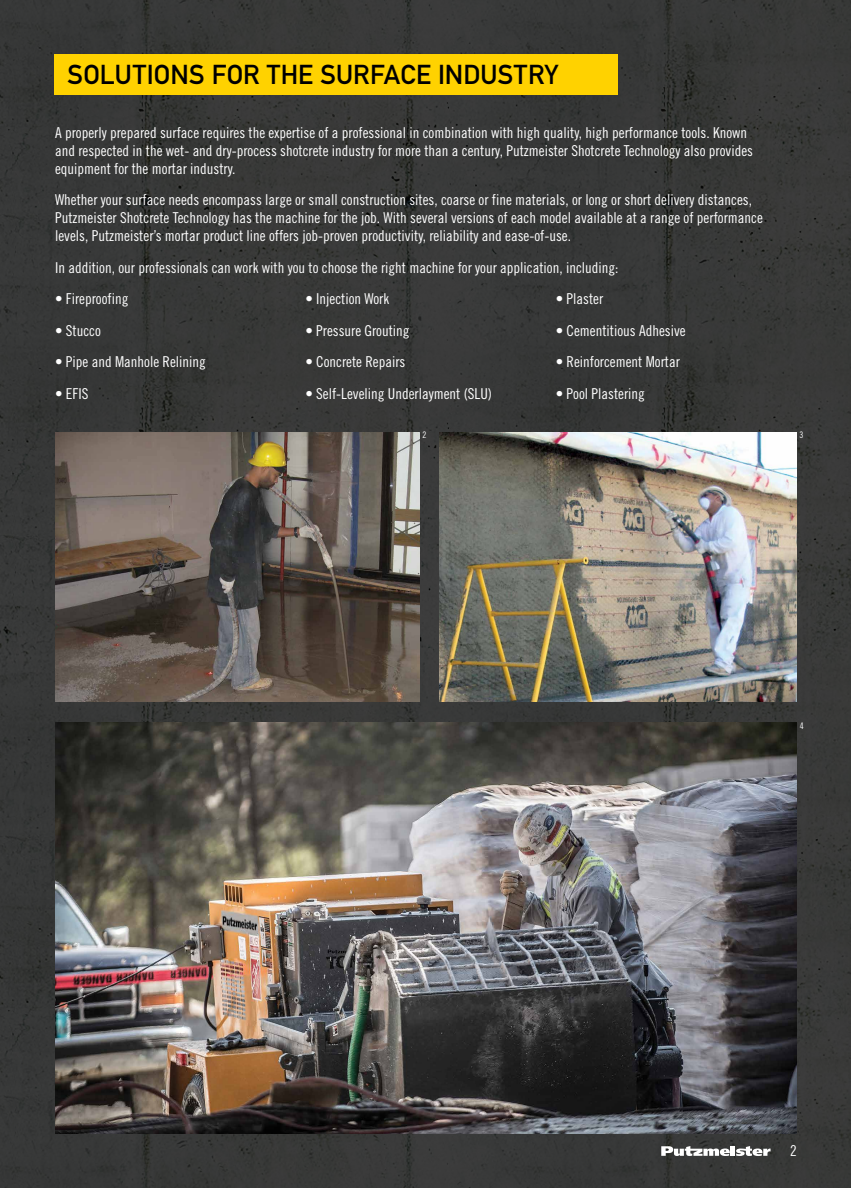
<style>
.page{position:relative;width:851px;height:1188px;background:#fff}
.page>*{position:absolute;margin:0;border:0;box-sizing:border-box;transform-origin:0 0}
.t1{font:27px "DIN Mittelschrift Std";letter-spacing:.005em;color:#000}
.t2{font:15px/18px "Trade Gothic LT Std Cn 18";color:#fff}
.t3{font:9px "Trade Gothic LT Std Cn 18";color:#fff}
</style>
<div class="page">
<img style="left:850px;top:0;width:1px;height:1188px">
<div style="left:0;top:0;width:850px;height:1188px;background:#373838"></div>
<div style="left:54px;top:54px;width:563px;height:40px;background:#ffd200"></div>
<img style="left:55px;top:432px;width:365px;height:270px">
<img style="left:439px;top:432px;width:357px;height:270px">
<img style="left:55px;top:722px;width:741px;height:412px">
<svg style="left:661px;top:1146px;width:109px;height:10px"></svg>
<h1 class="t1" style="left:68px;top:59px;width:492px">SOLUTIONS FOR THE SURFACE INDUSTRY</h1>
<p class="t2" style="left:55px;top:123px;width:699px">A properly prepared surface requires the expertise of a professional in combination with high quality, high performance tools. Known and respected in the wet- and dry-process shotcrete industry for more than a century, Putzmeister Shotcrete Technology also provides equipment for the mortar industry.</p>
<p class="t2" style="left:55px;top:191px;width:709px">Whether your surface needs encompass large or small construction sites, coarse or fine materials, or long or short delivery distances,<br>Putzmeister Shotcrete Technology has the machine for the job. With several versions of each model available at a range of performance levels, Putzmeister’s mortar product line offers job-proven productivity, reliability and ease-of-use.</p>
<p class="t2" style="left:55px;top:258px;width:565px">In addition, our professionals can work with you to choose the right machine for your application, including:</p>
<p class="t2" style="left:55px;top:290px;width:75px">• Fireproofing</p>
<p class="t2" style="left:55px;top:321px;width:47px">• Stucco</p>
<p class="t2" style="left:55px;top:353px;width:152px">• Pipe and Manhole Relining</p>
<p class="t2" style="left:55px;top:384px;width:35px">• EFIS</p>
<p class="t2" style="left:305px;top:290px;width:85px">• Injection Work</p>
<p class="t2" style="left:305px;top:321px;width:106px">• Pressure Grouting</p>
<p class="t2" style="left:305px;top:353px;width:101px">• Concrete Repairs</p>
<p class="t2" style="left:305px;top:384px;width:188px">• Self-Leveling Underlayment (SLU)</p>
<p class="t2" style="left:555px;top:290px;width:49px">• Plaster</p>
<p class="t2" style="left:555px;top:321px;width:131px">• Cementitious Adhesive</p>
<p class="t2" style="left:555px;top:353px;width:126px">• Reinforcement Mortar</p>
<p class="t2" style="left:555px;top:384px;width:91px">• Pool Plastering</p>
<p class="t3" style="left:422px;top:430px;width:5px">2</p>
<p class="t3" style="left:799px;top:430px;width:5px">3</p>
<p class="t3" style="left:799px;top:720px;width:5px">4</p>
<p class="t2" style="left:790px;top:1141px;width:8px">2</p>
</div>
